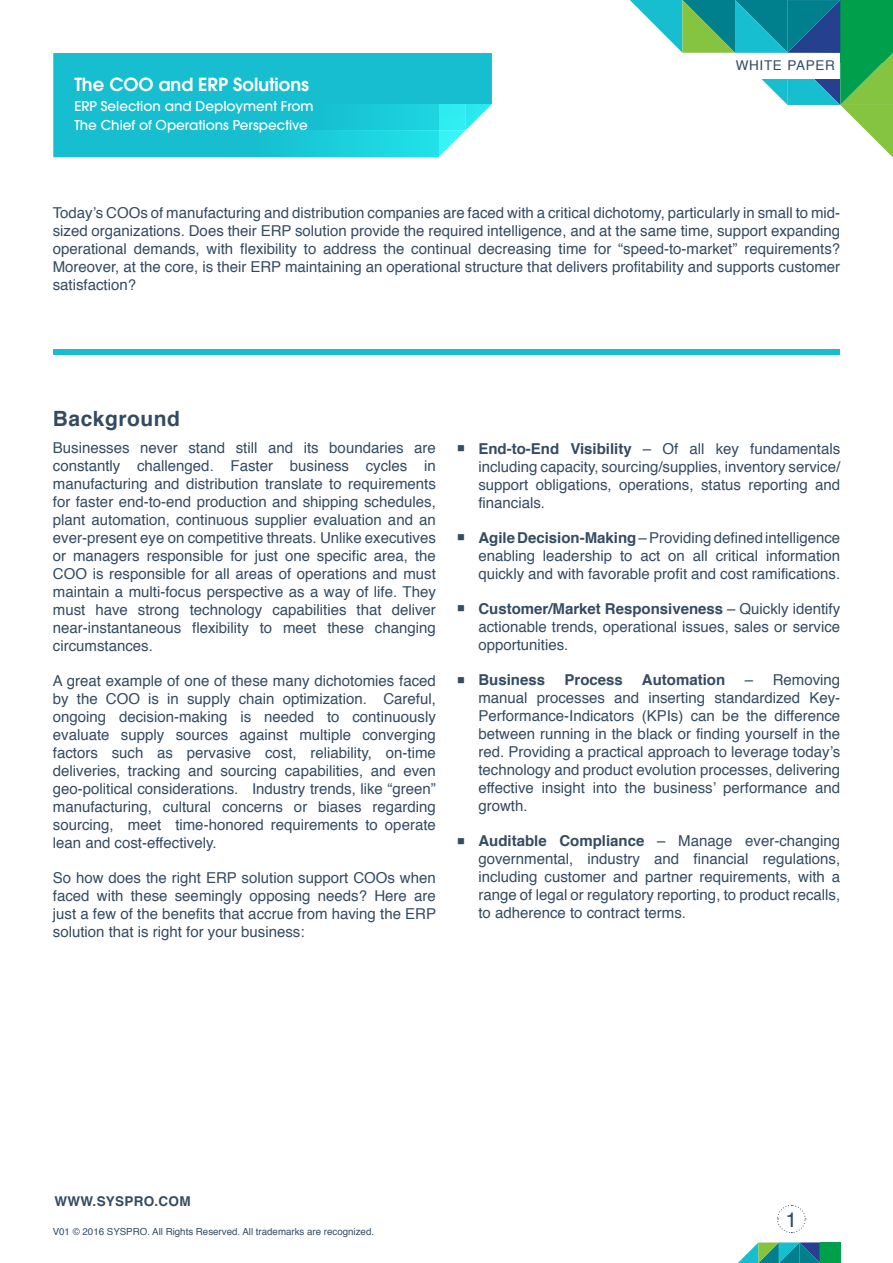
<style>
.page{position:relative;width:893px;height:1263px;background:#fff}
.page>*{position:absolute;margin:0;border:0;box-sizing:border-box;transform-origin:0 0}
.t1{font:700 21px "Helvetica";letter-spacing:.025em;color:#334b62}
.t2{font:21px "Helvetica";color:#334b63}
.t3{font:600 18px "Avant Garde";color:#fff}
.t4{font:15px/18px "Helvetica";color:#334b63;text-align:justify}
.t5{font:700 15px "Helvetica";color:#334b63}
.t6{font:500 13.5px/19.5px "Avant Garde";color:#fff}
.t7{font:700 13.5px "Helvetica";letter-spacing:.02em;color:#334b63}
.t8{font:13.5px "Helvetica";letter-spacing:.05em;color:#334b63}
.t9{font:9.75px "Helvetica";color:#334b63}
.s1{font-weight:700}
</style>
<div class="page">
<svg style="left:738px;top:1242px;width:102px;height:21px;background:#35a294"></svg>
<svg style="left:630px;top:0;width:263px;height:157px"></svg>
<div style="left:682px;top:53px;width:158px;height:26px;background:#fff"></div>
<svg style="left:777px;top:1204px;width:29px;height:29px"></svg>
<div style="left:53px;top:350px;width:787px;height:5px;background:#16becf"></div>
<div style="left:54px;top:53px;width:438px;height:104px;background:#16becf"></div>
<svg style="left:229px;top:131px;width:263px;height:26px;background:#35d3de"></svg>
<svg style="left:439px;top:131px;width:26px;height:26px"></svg>
<svg style="left:321px;top:104px;width:144px;height:27px;background:#1ed1dd"></svg>
<svg style="left:465px;top:104px;width:27px;height:27px"></svg>
<p class="t3" style="left:74px;top:73px;width:236px">The COO and ERP Solutions</p>
<p class="t6" style="left:74px;top:96px;width:241px">ERP Selection and Deployment From<br>The Chief of Operations Perspective</p>
<p class="t8" style="left:736px;top:55px;width:101px">WHITE PAPER</p>
<p class="t4" style="left:53px;top:204px;width:789px">Today’s COOs of manufacturing and distribution companies are faced with a critical dichotomy, particularly in small to mid&shy;sized organizations. Does their ERP solution provide the required intelligence, and at the same time, support expanding operational demands, with flexibility to address the continual decreasing time for “speed-to-market” requirements?<br>Moreover, at the core, is their ERP maintaining an operational structure that delivers profitability and supports customer satisfaction?</p>
<h1 class="t1" style="left:53px;top:402px;width:129px">Background</h1>
<p class="t4" style="left:53px;top:439px;width:384px">Businesses never stand still and its boundaries are constantly challenged. Faster business cycles in manufacturing and distribution translate to requirements for faster end-to-end production and shipping schedules, plant automation, continuous supplier evaluation and an ever-present eye on competitive threats. Unlike executives or managers responsible for just one specific area, the COO is responsible for all areas of operations and must maintain a multi-focus perspective as a way of life. They must have strong technology capabilities that deliver near-instantaneous flexibility to meet these changing circumstances.</p>
<p class="t4" style="left:53px;top:672px;width:384px">A great example of one of these many dichotomies faced by the COO is in supply chain optimization. Careful, ongoing decision-making is needed to continuously evaluate supply sources against multiple converging factors such as pervasive cost, reliability, on-time deliveries, tracking and sourcing capabilities, and even geo-political considerations. Industry trends, like “green” manufacturing, cultural concerns or biases regarding sourcing, meet time-honored requirements to operate lean and cost-effectively.</p>
<p class="t4" style="left:53px;top:869px;width:385px">So how does the right ERP solution support COOs when faced with these seemingly opposing needs? Here are just a few of the benefits that accrue from having the ERP solution that is right for your business:</p>
<p class="t4" style="left:478px;top:440px;width:363px;text-indent:-21px">■ <span class="s1">End-to-End Visibility</span> – Of all key fundamentals including capacity, sourcing/supplies, inventory service/ support obligations, operations, status reporting and financials.</p>
<p class="t4" style="left:478px;top:529px;width:363px;text-indent:-21px">■ <span class="s1">Agile Decision-Making</span> – Providing defined intelligence enabling leadership to act on all critical information quickly and with favorable profit and cost ramifications.</p>
<p class="t4" style="left:478px;top:600px;width:363px;text-indent:-21px">■ <span class="s1">Customer/Market Responsiveness</span> – Quickly identify actionable trends, operational issues, sales or service opportunities.</p>
<p class="t5" style="left:457px;top:668px;width:89px">■ Business</p>
<p class="t5" style="left:565px;top:668px;width:60px">Process</p>
<p class="t5" style="left:642px;top:668px;width:85px">Automation</p>
<p class="t4" style="left:478px;top:671px;width:363px;text-indent:266px">– Removing manual processes and inserting standardized Key-Performance-Indicators (KPIs) can be the difference between running in the black or finding yourself in the red. Providing a practical approach to leverage today’s technology and product evolution processes, delivering effective insight into the business’ performance and growth.</p>
<p class="t4" style="left:478px;top:832px;width:363px;text-indent:-21px">■ <span class="s1">Auditable Compliance</span> – Manage ever-changing governmental, industry and financial regulations, including customer and partner requirements, with a range of legal or regulatory reporting, to product recalls, to adherence to contract terms.</p>
<p class="t7" style="left:54px;top:1190px;width:138px">WWW.SYSPRO.COM</p>
<p class="t9" style="left:53px;top:1224px;width:323px">V01 © 2016 SYSPRO. All Rights Reserved. All trademarks are recognized.</p>
<h1 class="t2" style="left:785px;top:1203px;width:13px">1</h1>
</div>
